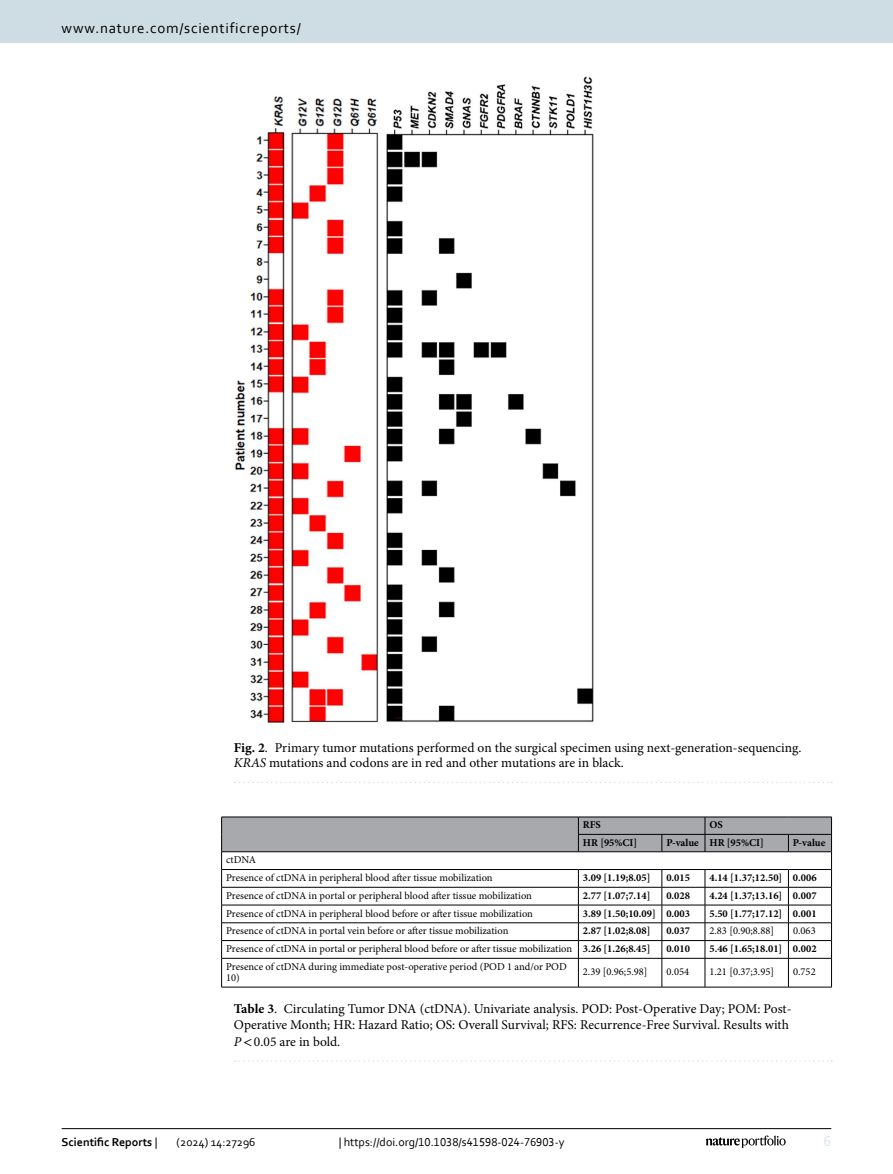
<style>
.page{position:relative;width:893px;height:1174px;background:#fff}
.page>*{position:absolute;margin:0;border:0;box-sizing:border-box;transform-origin:0 0}
.t1{font:15px "Corbel";letter-spacing:.05em;color:#000}
.t2{font:15px "Corbel";color:#d9e4eb}
.Table_Caption{font:13.5px/16.5px "Minion Pro";color:#000}
.Figure_Caption{font:13.5px/15px "Minion Pro";letter-spacing:-.005em;color:#000}
.t3{font:12px "Corbel";color:#000}
.t4{font:700 12px "Corbel";color:#000}
.Table_Body{font:10.5px/11.2px "Minion Pro";color:#000}
.Table_Body-2{font:700 10.5px "Minion Pro";color:#000}
.Table_Head{font:700 10.5px "Minion Pro";color:#000}
.s1{font-weight:700}
.s2{font-style:italic}
.s3{font-family:"STIX"}
.s4{font-weight:400}
</style>
<div class="page">
<hr style="left:221px;top:816px;width:357px;height:1px;background:#000">
<hr style="left:578px;top:816px;width:84px;height:1px;background:#000">
<hr style="left:662px;top:816px;width:43px;height:1px;background:#000">
<hr style="left:705px;top:816px;width:83px;height:1px;background:#000">
<hr style="left:788px;top:816px;width:44px;height:1px;background:#000">
<svg style="left:221px;top:817px;width:611px;height:170px"></svg>
<hr style="left:788px;top:986px;width:44px;height:1px;background:#000">
<hr style="left:221px;top:986px;width:357px;height:1px;background:#000">
<svg style="left:235px;top:1060px;width:597px;height:1px"></svg>
<img style="left:234px;top:76px;width:360px;height:647px">
<svg style="left:235px;top:781px;width:597px;height:2px"></svg>
<hr style="left:62px;top:1128px;width:769px;height:1px;background:#000">
<svg style="left:706px;top:1135px;width:80px;height:12px"></svg>
<div style="left:0;top:0;width:893px;height:43px;background:#cedde4"></div>
<h1 class="t1" style="left:62px;top:18px;width:241px">www.nature.com/scientificreports/</h1>
<p class="Figure_Caption" style="left:234px;top:740px;width:569px"><span class="s1">Fig. 2</span>. Primary tumor mutations performed on the surgical specimen using next-generation-sequencing.<br><span class="s2">KRAS</span> mutations and codons are in red and other mutations are in black.</p>
<p class="Table_Head" style="left:583px;top:817px;width:20px">RFS</p>
<p class="Table_Head" style="left:709px;top:817px;width:15px">OS</p>
<p class="Table_Head" style="left:583px;top:835px;width:56px">HR [95%CI]</p>
<p class="Table_Head" style="left:666px;top:835px;width:34px">P-value</p>
<p class="Table_Head" style="left:709px;top:835px;width:56px">HR [95%CI]</p>
<p class="Table_Head" style="left:793px;top:835px;width:34px">P-value</p>
<p class="Table_Body" style="left:226px;top:854px;width:31px">ctDNA</p>
<p class="Table_Body" style="left:226px;top:872px;width:268px">Presence of ctDNA in peripheral blood after tissue mobilization</p>
<p class="Table_Body-2" style="left:583px;top:870px;width:69px">3.09 [1.19;8.05]</p>
<p class="Table_Body-2" style="left:666px;top:870px;width:25px">0.015</p>
<p class="Table_Body-2" style="left:709px;top:870px;width:74px">4.14 [1.37;12.50]</p>
<p class="Table_Body-2" style="left:793px;top:870px;width:25px">0.006</p>
<p class="Table_Body" style="left:226px;top:890px;width:307px">Presence of ctDNA in portal or peripheral blood after tissue mobilization</p>
<p class="Table_Body-2" style="left:583px;top:888px;width:69px">2.77 [1.07;7.14]</p>
<p class="Table_Body-2" style="left:666px;top:888px;width:25px">0.028</p>
<p class="Table_Body-2" style="left:709px;top:888px;width:74px">4.24 [1.37;13.16]</p>
<p class="Table_Body-2" style="left:793px;top:888px;width:25px">0.007</p>
<p class="Table_Body" style="left:226px;top:907px;width:308px">Presence of ctDNA in peripheral blood before or after tissue mobilization</p>
<p class="Table_Body-2" style="left:583px;top:905px;width:74px">3.89 [1.50;10.09]</p>
<p class="Table_Body-2" style="left:666px;top:905px;width:25px">0.003</p>
<p class="Table_Body-2" style="left:709px;top:905px;width:74px">5.50 [1.77;17.12]</p>
<p class="Table_Body-2" style="left:793px;top:905px;width:25px">0.001</p>
<p class="Table_Body" style="left:226px;top:925px;width:284px">Presence of ctDNA in portal vein before or after tissue mobilization</p>
<p class="Table_Body-2" style="left:583px;top:923px;width:69px">2.87 [1.02;8.08]</p>
<p class="Table_Body-2" style="left:666px;top:923px;width:25px">0.037</p>
<p class="Table_Body" style="left:709px;top:925px;width:66px">2.83 [0.90;8.88]</p>
<p class="Table_Body" style="left:793px;top:925px;width:24px">0.063</p>
<p class="Table_Body" style="left:226px;top:943px;width:348px">Presence of ctDNA in portal or peripheral blood before or after tissue mobilization</p>
<p class="Table_Body-2" style="left:583px;top:941px;width:69px">3.26 [1.26;8.45]</p>
<p class="Table_Body-2" style="left:666px;top:941px;width:25px">0.010</p>
<p class="Table_Body-2" style="left:709px;top:941px;width:74px">5.46 [1.65;18.01]</p>
<p class="Table_Body-2" style="left:793px;top:941px;width:25px">0.002</p>
<p class="Table_Body" style="left:226px;top:960px;width:342px">Presence of ctDNA during immediate post-operative period (POD 1 and/or POD<br>10)</p>
<p class="Table_Body" style="left:583px;top:966px;width:66px">2.39 [0.96;5.98]</p>
<p class="Table_Body" style="left:667px;top:966px;width:24px">0.054</p>
<p class="Table_Body" style="left:709px;top:966px;width:66px">1.21 [0.37;3.95]</p>
<p class="Table_Body" style="left:793px;top:966px;width:24px">0.752</p>
<p class="Table_Caption" style="left:234px;top:1000px;width:559px"><span class="s1">Table 3</span>. Circulating Tumor DNA (ctDNA). Univariate analysis. POD: Post-Operative Day; POM: Post-<br>Operative Month; HR: Hazard Ratio; OS: Overall Survival; RFS: Recurrence-Free Survival. Results with<br><span class="s2">P</span><span class="s3">&lt;</span>0.05 are in bold.</p>
<p class="t4" style="left:62px;top:1134px;width:97px">Scientific Reports <span class="s4">|</span></p>
<p class="t3" style="left:177px;top:1134px;width:80px">(2024) 14:27296</p>
<p class="t3" style="left:339px;top:1134px;width:227px">| https://doi.org/10.1038/s41598-024-76903-y</p>
<h1 class="t2" style="left:824px;top:1132px;width:9px">6</h1>
</div>
